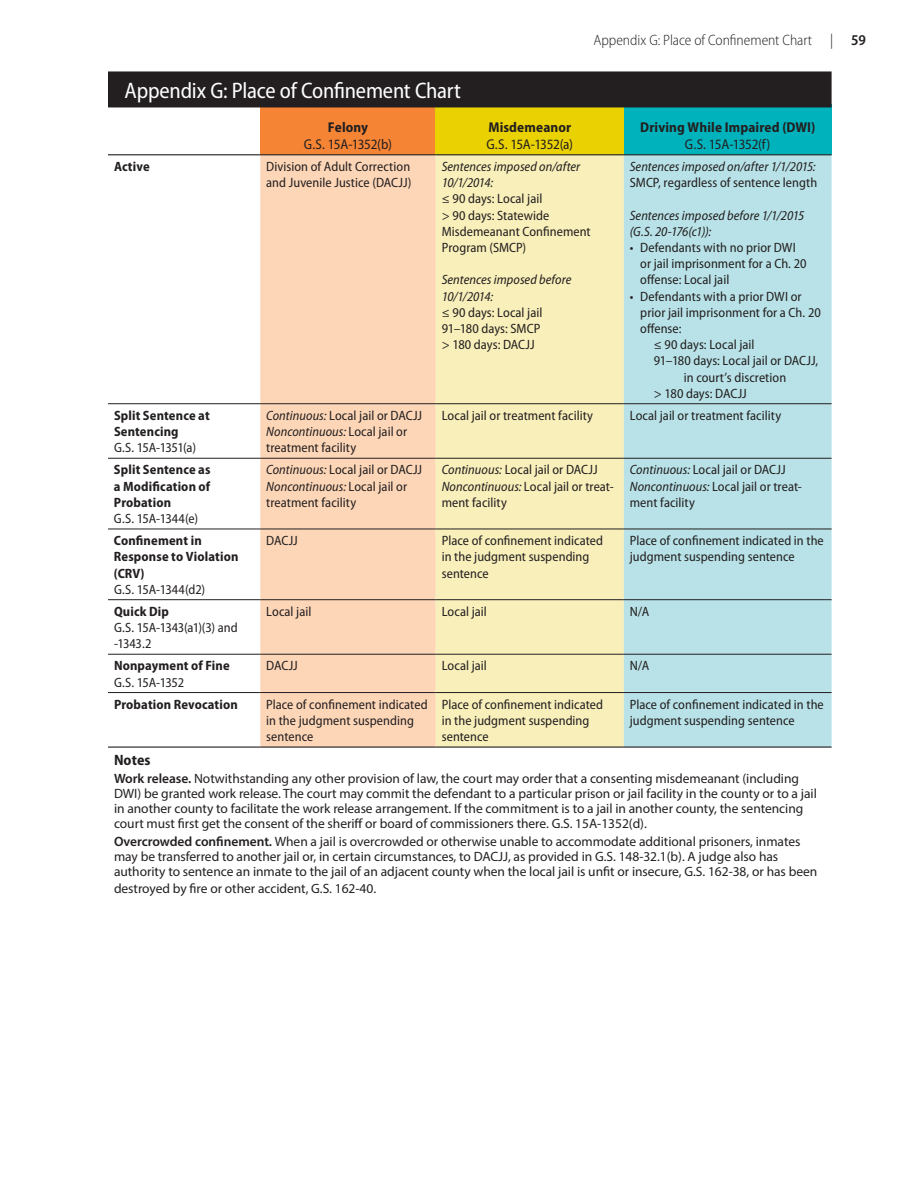
<style>
.page{position:relative;width:918px;height:1188px;background:#fff}
.page>*{position:absolute;margin:0;border:0;box-sizing:border-box;transform-origin:0 0}
.t1{font:semi-condensed 22.5px "Myriad Pro";letter-spacing:-.01em;color:#fff}
.t2{font:300 semi-condensed 15px "Myriad Pro";letter-spacing:-.005em;color:#231f20}
.t3{font:700 semi-condensed 15px "Myriad Pro";letter-spacing:.005em;color:#231f20}
.t4{font:semi-condensed 14.25px "Myriad Pro";color:#231f20}
.t5{font:700 semi-condensed 14.25px "Myriad Pro";letter-spacing:.01em;color:#231f20}
.t6{font:semi-condensed 13.5px/16.2px "Myriad Pro";letter-spacing:.005em;color:#231f20}
.t7{font:13.5px/15px "Myriad Pro";letter-spacing:-.005em;color:#231f20}
.t8{font:700 semi-condensed 13.5px/16.2px "Myriad Pro";letter-spacing:.01em;color:#231f20}
.t9{font:italic semi-condensed 13.5px/16.2px "Myriad Pro";color:#231f20}
.s1{font-weight:600}
.s2{font-style:italic}
</style>
<div class="page">
<div style="left:260px;top:104px;width:176px;height:51px;background:#f58434"></div>
<div style="left:436px;top:104px;width:188px;height:51px;background:#ead202"></div>
<div style="left:624px;top:104px;width:208px;height:51px;background:#00b2bc"></div>
<div style="left:260px;top:155px;width:176px;height:592px;background:#fdd6b7"></div>
<div style="left:436px;top:155px;width:188px;height:592px;background:#f8efba"></div>
<div style="left:624px;top:155px;width:208px;height:592px;background:#b8e2e7"></div>
<hr style="left:108px;top:403px;width:152px;height:1px;background:#231f20">
<hr style="left:260px;top:403px;width:176px;height:1px;background:#231f20">
<hr style="left:436px;top:403px;width:188px;height:1px;background:#231f20">
<hr style="left:624px;top:403px;width:208px;height:1px;background:#231f20">
<hr style="left:108px;top:458px;width:152px;height:1px;background:#231f20">
<hr style="left:260px;top:458px;width:176px;height:1px;background:#231f20">
<hr style="left:436px;top:458px;width:188px;height:1px;background:#231f20">
<hr style="left:624px;top:458px;width:208px;height:1px;background:#231f20">
<hr style="left:108px;top:529px;width:152px;height:1px;background:#231f20">
<hr style="left:260px;top:529px;width:176px;height:1px;background:#231f20">
<hr style="left:436px;top:529px;width:188px;height:1px;background:#231f20">
<hr style="left:624px;top:529px;width:208px;height:1px;background:#231f20">
<hr style="left:108px;top:599px;width:152px;height:1px;background:#231f20">
<hr style="left:260px;top:599px;width:176px;height:1px;background:#231f20">
<hr style="left:436px;top:599px;width:188px;height:1px;background:#231f20">
<hr style="left:624px;top:599px;width:208px;height:1px;background:#231f20">
<hr style="left:108px;top:654px;width:152px;height:1px;background:#231f20">
<hr style="left:260px;top:654px;width:176px;height:1px;background:#231f20">
<hr style="left:436px;top:654px;width:188px;height:1px;background:#231f20">
<hr style="left:624px;top:654px;width:208px;height:1px;background:#231f20">
<hr style="left:108px;top:692px;width:152px;height:1px;background:#231f20">
<hr style="left:260px;top:692px;width:176px;height:1px;background:#231f20">
<hr style="left:436px;top:692px;width:188px;height:1px;background:#231f20">
<hr style="left:624px;top:692px;width:208px;height:1px;background:#231f20">
<hr style="left:108px;top:154px;width:152px;height:1px;background:#231f20">
<hr style="left:260px;top:154px;width:176px;height:1px;background:#231f20">
<hr style="left:436px;top:154px;width:188px;height:1px;background:#231f20">
<hr style="left:624px;top:154px;width:208px;height:1px;background:#231f20">
<hr style="left:108px;top:747px;width:152px;height:1px;background:#231f20">
<hr style="left:260px;top:747px;width:176px;height:1px;background:#231f20">
<hr style="left:436px;top:747px;width:188px;height:1px;background:#231f20">
<hr style="left:624px;top:747px;width:208px;height:1px;background:#231f20">
<div style="left:108px;top:71px;width:724px;height:36px;background:#231f20"></div>
<h1 class="t1" style="left:125px;top:77px;width:338px">Appendix G: Place of Confinement Chart</h1>
<p class="t5" style="left:328px;top:118px;width:42px">Felony</p>
<p class="t4" style="left:304px;top:135px;width:90px">G.S. 15A-1352(b)</p>
<p class="t2" style="left:593px;top:31px;width:274px">Appendix G: Place of Confinement Chart | <span class="s1">59</span></p>
<p class="t5" style="left:488px;top:118px;width:84px">Misdemeanor</p>
<p class="t4" style="left:486px;top:135px;width:88px">G.S. 15A-1352(a)</p>
<p class="t5" style="left:640px;top:118px;width:177px">Driving While Impaired (DWI)</p>
<p class="t4" style="left:685px;top:135px;width:87px">G.S. 15A-1352(f)</p>
<p class="t8" style="left:114px;top:158px;width:37px">Active</p>
<p class="t6" style="left:266px;top:158px;width:147px">Division of Adult Correction and Juvenile Justice (DACJJ)</p>
<p class="t9" style="left:442px;top:158px;width:140px">Sentences imposed on/after<br>10/1/2014:</p>
<p class="t6" style="left:442px;top:191px;width:151px">≤ 90 days: Local jail<br>&gt; 90 days: Statewide<br>Misdemeanant Confinement<br>Program (SMCP)</p>
<p class="t9" style="left:442px;top:272px;width:131px">Sentences imposed before<br>10/1/2014:</p>
<p class="t6" style="left:442px;top:304px;width:102px">≤ 90 days: Local jail<br>91–180 days: SMCP &gt; 180 days: DACJJ</p>
<p class="t9" style="left:630px;top:158px;width:187px">Sentences imposed on/after 1/1/2015:</p>
<p class="t6" style="left:630px;top:174px;width:189px">SMCP, regardless of sentence length</p>
<p class="t9" style="left:630px;top:207px;width:176px">Sentences imposed before 1/1/2015 (G.S. 20-176(c1)):</p>
<p class="t6" style="left:640px;top:239px;width:168px;text-indent:-10px">• Defendants with no prior DWI or jail imprisonment for a Ch. 20 offense: Local jail</p>
<p class="t6" style="left:630px;top:288px;width:173px">• Defendants with a prior DWI or</p>
<p class="t6" style="left:640px;top:304px;width:182px">prior jail imprisonment for a Ch. 20</p>
<p class="t6" style="left:640px;top:320px;width:43px">offense:</p>
<p class="t6" style="left:654px;top:336px;width:102px">≤ 90 days: Local jail</p>
<p class="t6" style="left:654px;top:353px;width:166px">91–180 days: Local jail or DACJJ,</p>
<p class="t6" style="left:684px;top:369px;width:104px">in court’s discretion</p>
<p class="t6" style="left:654px;top:385px;width:94px">&gt; 180 days: DACJJ</p>
<p class="t8" style="left:114px;top:407px;width:97px">Split Sentence at<br>Sentencing</p>
<p class="t6" style="left:114px;top:439px;width:84px">G.S. 15A-1351(a)</p>
<p class="t8" style="left:114px;top:461px;width:98px;text-align:justify">Split Sentence as a Modification of Probation</p>
<p class="t6" style="left:114px;top:510px;width:86px">G.S. 15A-1344(e)</p>
<p class="t8" style="left:114px;top:532px;width:126px">Confinement in<br>Response to Violation (CRV)</p>
<p class="t6" style="left:114px;top:581px;width:93px">G.S. 15A-1344(d2)</p>
<p class="t8" style="left:114px;top:603px;width:57px">Quick Dip</p>
<p class="t6" style="left:114px;top:619px;width:125px">G.S. 15A-1343(a1)(3) and -1343.2</p>
<p class="t8" style="left:114px;top:657px;width:117px">Nonpayment of Fine</p>
<p class="t6" style="left:114px;top:674px;width:72px">G.S. 15A-1352</p>
<p class="t6" style="left:266px;top:407px;width:157px"><span class="s2">Continuous:</span> Local jail or DACJJ<br><span class="s2">Noncontinuous:</span> Local jail or treatment facility</p>
<p class="t6" style="left:442px;top:407px;width:153px">Local jail or treatment facility</p>
<p class="t6" style="left:630px;top:407px;width:153px">Local jail or treatment facility</p>
<p class="t6" style="left:266px;top:462px;width:157px"><span class="s2">Continuous:</span> Local jail or DACJJ<br><span class="s2">Noncontinuous:</span> Local jail or treatment facility</p>
<p class="t6" style="left:442px;top:462px;width:174px"><span class="s2">Continuous:</span> Local jail or DACJJ<br><span class="s2">Noncontinuous:</span> Local jail or treat&shy;ment facility</p>
<p class="t6" style="left:630px;top:462px;width:174px"><span class="s2">Continuous:</span> Local jail or DACJJ<br><span class="s2">Noncontinuous:</span> Local jail or treat&shy;ment facility</p>
<p class="t6" style="left:266px;top:532px;width:33px">DACJJ</p>
<p class="t6" style="left:442px;top:532px;width:163px">Place of confinement indicated in the judgment suspending sentence</p>
<p class="t6" style="left:630px;top:532px;width:196px">Place of confinement indicated in the judgment suspending sentence</p>
<p class="t6" style="left:266px;top:603px;width:47px">Local jail</p>
<p class="t6" style="left:442px;top:603px;width:47px">Local jail</p>
<p class="t6" style="left:630px;top:603px;width:21px">N/A</p>
<p class="t6" style="left:266px;top:658px;width:33px">DACJJ</p>
<p class="t6" style="left:442px;top:658px;width:47px">Local jail</p>
<p class="t6" style="left:630px;top:658px;width:21px">N/A</p>
<p class="t8" style="left:114px;top:696px;width:125px">Probation Revocation</p>
<p class="t6" style="left:266px;top:696px;width:163px">Place of confinement indicated in the judgment suspending sentence</p>
<p class="t6" style="left:442px;top:696px;width:163px">Place of confinement indicated in the judgment suspending sentence</p>
<p class="t6" style="left:630px;top:696px;width:196px">Place of confinement indicated in the judgment suspending sentence</p>
<p class="t3" style="left:114px;top:751px;width:38px">Notes</p>
<p class="t7" style="left:114px;top:771px;width:704px"><span class="s1">Work release.</span> Notwithstanding any other provision of law, the court may order that a consenting misdemeanant (including DWI) be granted work release. The court may commit the defendant to a particular prison or jail facility in the county or to a jail in another county to facilitate the work release arrangement. If the commitment is to a jail in another county, the sentencing court must first get the consent of the sheriff or board of commissioners there. G.S. 15A-1352(d).</p>
<p class="t7" style="left:114px;top:834px;width:705px"><span class="s1">Overcrowded confinement.</span> When a jail is overcrowded or otherwise unable to accommodate additional prisoners, inmates may be transferred to another jail or, in certain circumstances, to DACJJ, as provided in G.S. 148-32.1(b). A judge also has authority to sentence an inmate to the jail of an adjacent county when the local jail is unfit or insecure, G.S. 162-38, or has been</p>
<p class="t7" style="left:114px;top:881px;width:264px">destroyed by fire or other accident, G.S. 162-40.</p>
</div>
